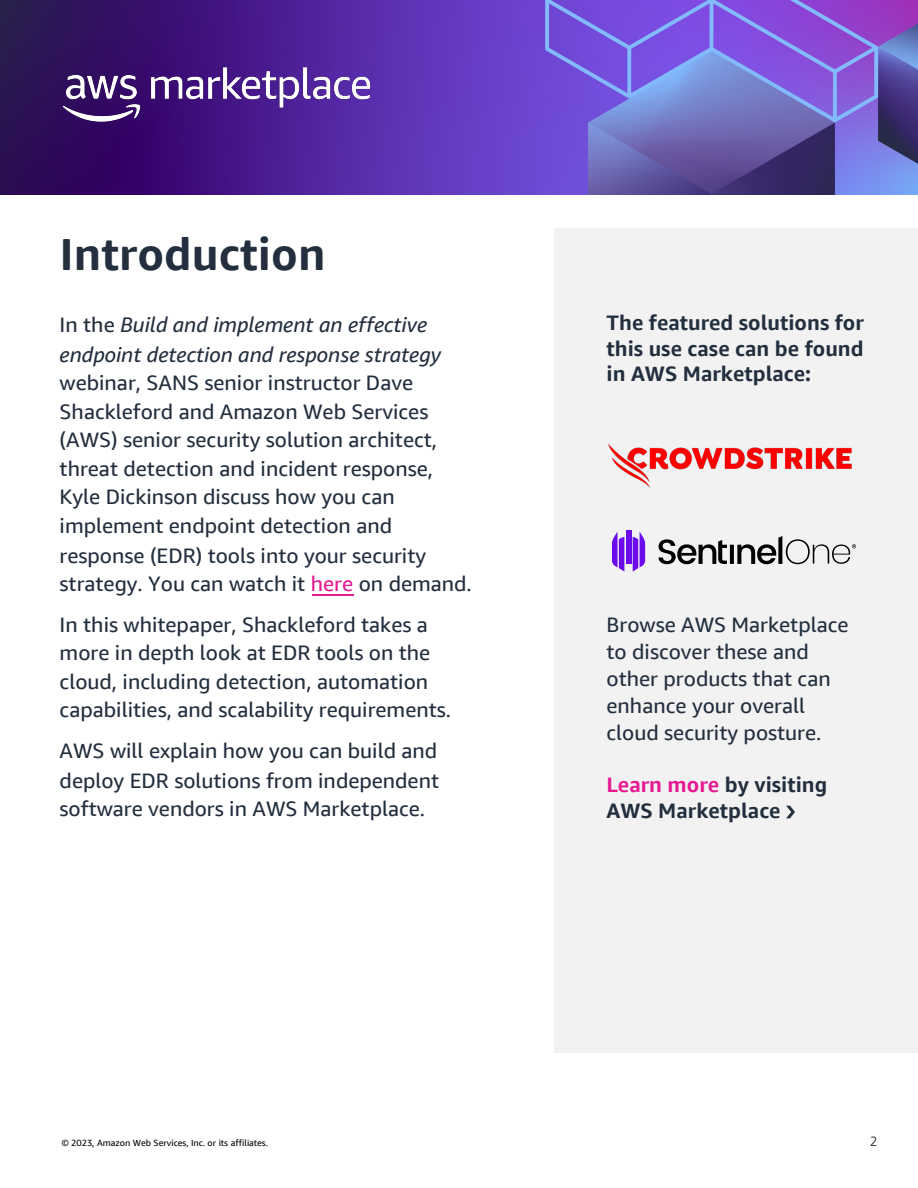
<style>
.page{position:relative;width:918px;height:1188px;background:#fff}
.page>*{position:absolute;margin:0;border:0;box-sizing:border-box;transform-origin:0 0}
.t1{font:700 45px "Amazon Ember Display";color:#232f3e}
.t2{font:21px/28.8px "Amazon Ember Display";color:#232f3e}
.t3{font:700 21px/25.3px "Amazon Ember Display";color:#232f3e}
.t4{font:italic 21px/29.8px "Amazon Ember Display";color:#232f3e}
.t5{font:300 13.5px "Frutiger";color:#231f20}
.t6{font:9px "Amazon Ember Display";letter-spacing:-.005em;color:#000}
.s1{font-style:normal}
.s2{color:#e51a92}
</style>
<div class="page">
<img style="left:0;top:0;width:918px;height:194px">
<img style="left:42px;top:52px;width:348px;height:85px">
<div style="left:554px;top:228px;width:364px;height:824px;background:#f2f2f2"></div>
<hr style="left:312px;top:594px;width:42px;height:2px;background:#e51a92">
<div style="left:626px;top:530px;width:5px;height:34px;background:#6b0aea"></div>
<svg style="left:633px;top:532px;width:12px;height:40px"></svg>
<svg style="left:612px;top:532px;width:12px;height:40px"></svg>
<svg style="left:659px;top:536px;width:197px;height:29px"></svg>
<img style="left:608px;top:444px;width:244px;height:44px">
<h1 class="t1" style="left:60px;top:226px;width:267px">Introduction</h1>
<p class="t4" style="left:60px;top:309px;width:383px"><span class="s1">In the</span> Build and implement an effective endpoint detection and response strategy</p>
<p class="t2" style="left:60px;top:368px;width:414px">webinar, SANS senior instructor Dave Shackleford and Amazon Web Services (AWS) senior security solution architect, threat detection and incident response, Kyle Dickinson discuss how you can implement endpoint detection and response (EDR) tools into your security strategy. You can watch it <span class="s2">here</span> on demand.</p>
<p class="t2" style="left:60px;top:610px;width:393px">In this whitepaper, Shackleford takes a more in depth look at EDR tools on the cloud, including detection, automation capabilities, and scalability requirements.</p>
<p class="t2" style="left:60px;top:735px;width:381px;line-height:29.4px;text-align:justify">AWS will explain how you can build and deploy EDR solutions from independent software vendors in AWS Marketplace.</p>
<p class="t6" style="left:62px;top:1137px;width:208px">© 2023, Amazon Web Services, Inc. or its affiliates.</p>
<p class="t3" style="left:607px;top:310px;width:259px;text-align:justify">The featured solutions for this use case can be found in AWS Marketplace:</p>
<p class="t2" style="left:607px;top:610px;width:244px;line-height:27px">Browse AWS Marketplace to discover these and other products that can enhance your overall cloud security posture.</p>
<p class="t3" style="left:607px;top:772px;width:222px"><span class="s2">Learn more</span> by visiting<br>AWS Marketplace ❯</p>
<p class="t5" style="left:870px;top:1134px;width:9px">2</p>
</div>
